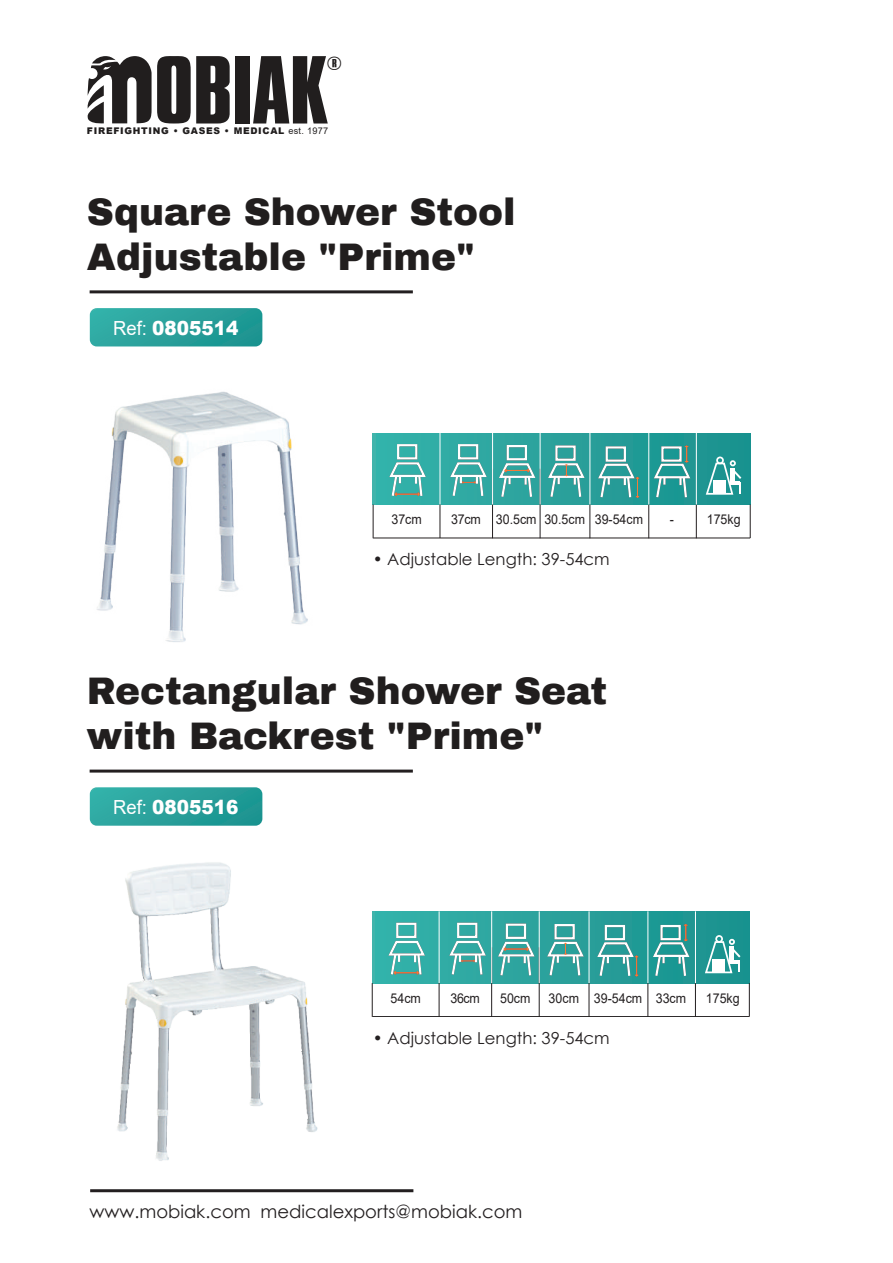
<style>
.page{position:relative;width:893px;height:1263px;background:#fff}
.page>*{position:absolute;margin:0;border:0;box-sizing:border-box;transform-origin:0 0}
.t1{font:900 37.5px/45px "Archivo";color:#211e1e}
.t2{font:900 19.35px "Arial";color:#fff;scale:.95 1}
.t3{font:19.05px "British Inserat MN";color:#211e1e}
.t4{font:18px "Century Gothic";color:#231f20}
.t5{font:16.5px "Century Gothic";color:#231f20}
.t6{font:13.5px "Arial";color:#231f20;scale:.92 1}
.t7{font:900 9.15px "Arial";letter-spacing:.08em;color:#211e1e}
.s1{font-weight:400}
</style>
<div class="page">
<hr style="left:90px;top:290px;width:323px;height:3px;background:#231f20">
<hr style="left:90px;top:1189px;width:323px;height:3px;background:#231f20">
<svg style="left:88px;top:56px;width:142px;height:68px"></svg>
<div style="left:235px;top:56px;width:15px;height:68px;background:#211e1e"></div>
<svg style="left:253px;top:56px;width:75px;height:68px"></svg>
<svg style="left:90px;top:308px;width:172px;height:38px;background:#2aa19c"></svg>
<img style="left:97px;top:391px;width:211px;height:251px">
<svg style="left:373px;top:433px;width:377px;height:71px;background:#2aa29d"></svg>
<hr style="left:373px;top:504px;width:1px;height:34px;background:#231f20">
<hr style="left:750px;top:504px;width:1px;height:34px;background:#231f20">
<hr style="left:373px;top:538px;width:377px;height:1px;background:#231f20">
<hr style="left:440px;top:504px;width:1px;height:34px;background:#231f20">
<hr style="left:492px;top:469px;width:1px;height:69px;background:#231f20">
<hr style="left:540px;top:469px;width:1px;height:69px;background:#231f20">
<hr style="left:590px;top:504px;width:1px;height:34px;background:#231f20">
<hr style="left:648px;top:504px;width:1px;height:34px;background:#231f20">
<hr style="left:696px;top:504px;width:1px;height:34px;background:#231f20">
<hr style="left:440px;top:433px;width:1px;height:71px;background:#fff">
<hr style="left:492px;top:433px;width:1px;height:71px;background:#fff">
<hr style="left:540px;top:433px;width:1px;height:71px;background:#fff">
<hr style="left:590px;top:433px;width:1px;height:71px;background:#fff">
<hr style="left:648px;top:433px;width:1px;height:71px;background:#fff">
<hr style="left:696px;top:433px;width:1px;height:71px;background:#fff">
<div style="left:507px;top:445px;width:20px;height:15px;border:2px solid #fff"></div>
<svg style="left:498px;top:462px;width:39px;height:37px"></svg>
<svg style="left:547px;top:462px;width:39px;height:37px"></svg>
<div style="left:555px;top:445px;width:21px;height:16px;border:2px solid #fff"></div>
<svg style="left:597px;top:462px;width:42px;height:38px;background:#51a9a5"></svg>
<div style="left:606px;top:446px;width:20px;height:16px;border:2px solid #fff"></div>
<svg style="left:653px;top:445px;width:39px;height:55px;background:#41a39f"></svg>
<div style="left:661px;top:446px;width:21px;height:16px;border:2px solid #fff"></div>
<svg style="left:449px;top:461px;width:40px;height:37px"></svg>
<div style="left:458px;top:444px;width:20px;height:15px;border:2px solid #fff"></div>
<svg style="left:388px;top:461px;width:40px;height:37px"></svg>
<div style="left:397px;top:444px;width:20px;height:15px;border:2px solid #fff"></div>
<div style="left:716px;top:456px;width:8px;height:8px;border:2px solid #fff;border-radius:50%"></div>
<hr style="left:90px;top:769px;width:323px;height:3px;background:#231f20">
<svg style="left:90px;top:787px;width:172px;height:39px;background:#2da39d"></svg>
<svg style="left:705px;top:460px;width:36px;height:35px"></svg>
<div style="left:713px;top:480px;width:13px;height:12px;background:#fff"></div>
<img style="left:117px;top:862px;width:201px;height:299px">
<svg style="left:372px;top:911px;width:377px;height:72px;background:#2ba29d"></svg>
<hr style="left:372px;top:983px;width:1px;height:34px;background:#231f20">
<hr style="left:749px;top:983px;width:1px;height:34px;background:#231f20">
<hr style="left:372px;top:1016px;width:377px;height:1px;background:#231f20">
<hr style="left:439px;top:983px;width:1px;height:33px;background:#231f20">
<hr style="left:491px;top:947px;width:1px;height:70px;background:#231f20">
<hr style="left:539px;top:947px;width:1px;height:70px;background:#231f20">
<hr style="left:589px;top:983px;width:1px;height:34px;background:#231f20">
<hr style="left:648px;top:983px;width:1px;height:34px;background:#231f20">
<hr style="left:695px;top:983px;width:1px;height:34px;background:#231f20">
<hr style="left:439px;top:911px;width:1px;height:72px;background:#fff">
<hr style="left:491px;top:911px;width:1px;height:72px;background:#fff">
<hr style="left:539px;top:911px;width:1px;height:72px;background:#fff">
<hr style="left:589px;top:911px;width:1px;height:72px;background:#fff">
<hr style="left:648px;top:911px;width:1px;height:72px;background:#fff">
<hr style="left:695px;top:911px;width:1px;height:72px;background:#fff">
<div style="left:506px;top:923px;width:20px;height:16px;border:2px solid #fff"></div>
<svg style="left:497px;top:941px;width:39px;height:37px"></svg>
<svg style="left:546px;top:941px;width:39px;height:37px"></svg>
<div style="left:554px;top:924px;width:21px;height:15px;border:2px solid #fff"></div>
<svg style="left:596px;top:941px;width:42px;height:37px;background:#52aaa5"></svg>
<div style="left:605px;top:925px;width:20px;height:15px;border:2px solid #fff"></div>
<svg style="left:652px;top:924px;width:39px;height:54px;background:#43a49f"></svg>
<div style="left:660px;top:925px;width:21px;height:15px;border:2px solid #fff"></div>
<svg style="left:448px;top:940px;width:40px;height:37px"></svg>
<div style="left:457px;top:923px;width:20px;height:15px;border:2px solid #fff"></div>
<svg style="left:387px;top:940px;width:40px;height:37px"></svg>
<div style="left:396px;top:923px;width:20px;height:15px;border:2px solid #fff"></div>
<div style="left:715px;top:935px;width:8px;height:8px;border:2px solid #fff;border-radius:50%"></div>
<svg style="left:704px;top:939px;width:36px;height:35px"></svg>
<div style="left:712px;top:959px;width:13px;height:12px;background:#fff"></div>
<p class="t3" style="left:327px;top:53px;width:17px">®</p>
<p class="t7" style="left:87px;top:125px;width:243px">FIREFIGHTING • GASES • MEDICAL <span class="s1">est. 1977</span></p>
<p class="t1" style="left:87px;top:190px;width:430px">Square Shower Stool<br>Adjustable "Prime"</p>
<p class="t2" style="left:113px;top:314px;width:133px"><span class="s1">Ref:</span> 0805514</p>
<p class="t6" style="left:391px;top:510px;width:35px">37cm</p>
<p class="t6" style="left:451px;top:510px;width:210px">37cm 30.5cm 30.5cm 39-54cm</p>
<p class="t6" style="left:670px;top:510px;width:6px">-</p>
<p class="t6" style="left:707px;top:510px;width:38px">175kg</p>
<p class="t5" style="left:373px;top:548px;width:239px">• Adjustable Length: 39-54cm</p>
<p class="t1" style="left:87px;top:669px;width:522px">Rectangular Shower Seat with Backrest "Prime"</p>
<p class="t2" style="left:113px;top:793px;width:133px"><span class="s1">Ref:</span> 0805516</p>
<p class="t6" style="left:391px;top:989px;width:35px">54cm</p>
<p class="t6" style="left:450px;top:989px;width:34px">36cm</p>
<p class="t6" style="left:500px;top:989px;width:35px">50cm</p>
<p class="t6" style="left:549px;top:989px;width:151px">30cm 39-54cm 33cm</p>
<p class="t6" style="left:706px;top:989px;width:38px">175kg</p>
<p class="t5" style="left:373px;top:1027px;width:239px">• Adjustable Length: 39-54cm</p>
<p class="t4" style="left:90px;top:1199px;width:434px">www.mobiak.com medicalexports@mobiak.com</p>
</div>
